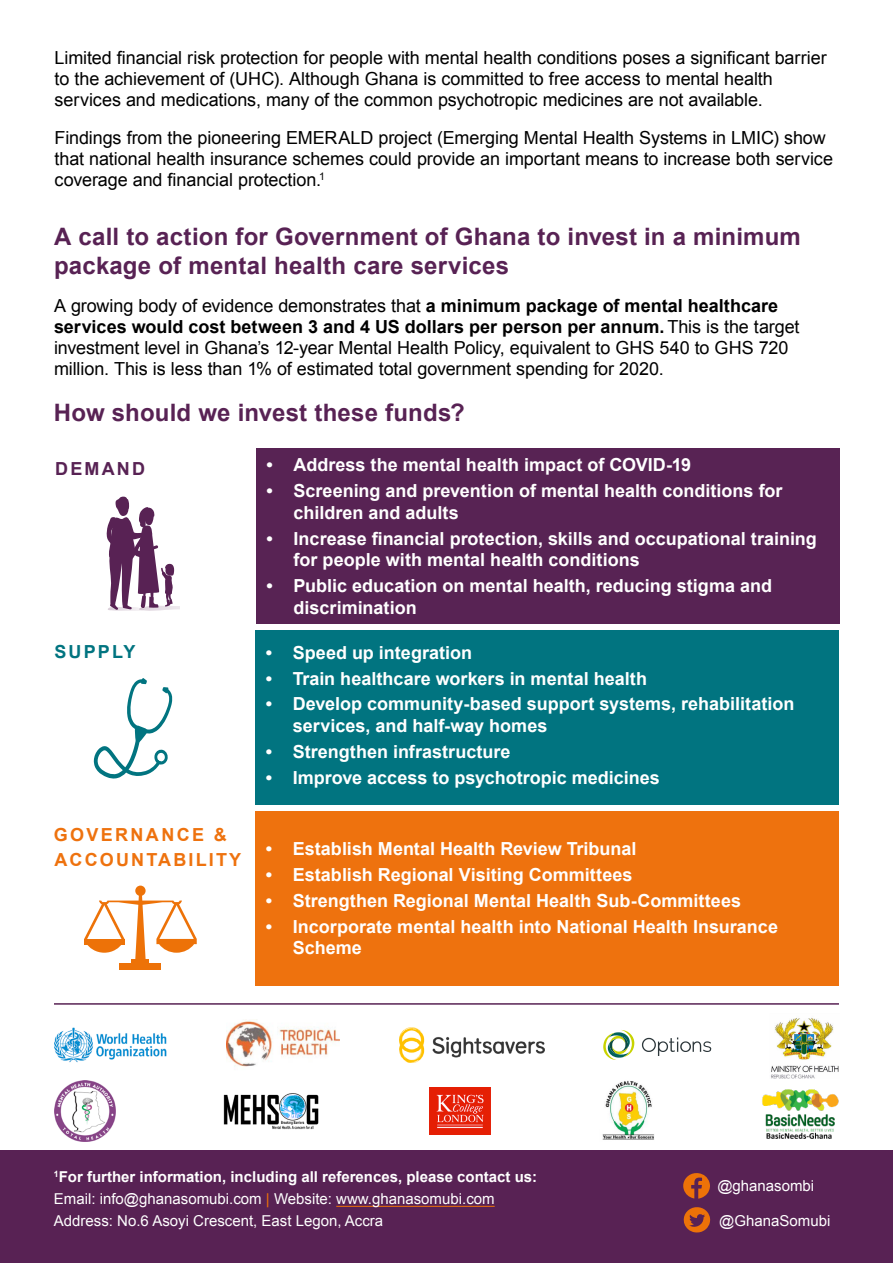
<style>
.page{position:relative;width:893px;height:1263px;background:#fff}
.page>*{position:absolute;margin:0;border:0;box-sizing:border-box;transform-origin:0 0}
.t1{font:700 24px/28.8px "Arial";letter-spacing:.01em;color:#582254}
.t2{font:18px/21px "Arial";letter-spacing:-.005em;color:#000}
.t3{font:700 18px/21.6px "Arial";color:#fff}
.t4{font:700 18px "Arial";letter-spacing:.12em;color:#ee720e}
.t5{font:700 18px "Arial";letter-spacing:.12em;color:#017480}
.t6{font:700 18px "Arial";letter-spacing:.12em;color:#582254}
.t7{font:15px/22.2px "Arial";color:#fff}
.s1{font-weight:700}
.s2{color:#ed7208}
</style>
<div class="page">
<div style="left:256px;top:811px;width:583px;height:174px;background:#ee720e"></div>
<div style="left:256px;top:630px;width:583px;height:175px;background:#017480"></div>
<div style="left:0;top:1151px;width:893px;height:112px;background:#582254"></div>
<hr style="left:54px;top:1003px;width:785px;height:2px;background:#582254">
<hr style="left:336px;top:1206px;width:159px;height:1px;background:#ed7208">
<svg style="left:603px;top:1030px;width:32px;height:30px"></svg>
<svg style="left:642px;top:1037px;width:70px;height:19px"></svg>
<img style="left:399px;top:1027px;width:145px;height:36px">
<img style="left:429px;top:1087px;width:62px;height:47px">
<img style="left:762px;top:1089px;width:77px;height:50px">
<img style="left:226px;top:1020px;width:113px;height:47px">
<svg style="left:94px;top:678px;width:78px;height:101px"></svg>
<div style="left:132px;top:959px;width:17px;height:5px;background:#ed7208"></div>
<div style="left:120px;top:964px;width:41px;height:6px;background:#ed7208"></div>
<svg style="left:84px;top:885px;width:113px;height:74px"></svg>
<div style="left:257px;top:449px;width:583px;height:175px;background:#582354"></div>
<svg style="left:106px;top:497px;width:74px;height:114px"></svg>
<img style="left:223px;top:1093px;width:96px;height:37px">
<img style="left:54px;top:1027px;width:113px;height:36px">
<img style="left:602px;top:1081px;width:52px;height:59px">
<img style="left:54px;top:1080px;width:61px;height:61px">
<img style="left:771px;top:1018px;width:68px;height:60px">
<svg style="left:683px;top:1173px;width:27px;height:26px"></svg>
<svg style="left:683px;top:1207px;width:27px;height:26px"></svg>
<p class="t2" style="left:55px;top:47px;width:773px">Limited financial risk protection for people with mental health conditions poses a significant barrier to the achievement of (UHC). Although Ghana is committed to free access to mental health services and medications, many of the common psychotropic medicines are not available.</p>
<p class="t2" style="left:55px;top:127px;width:780px">Findings from the pioneering EMERALD project (Emerging Mental Health Systems in LMIC) show that national health insurance schemes could provide an important means to increase both service coverage and financial protection.<sup>1</sup></p>
<h1 class="t1" style="left:54px;top:223px;width:748px">A call to action for Government of Ghana to invest in a minimum package of mental health care services</h1>
<p class="t2" style="left:54px;top:296px;width:747px">A growing body of evidence demonstrates that <span class="s1">a minimum package of mental healthcare services would cost between 3 and 4 US dollars per person per annum.</span> This is the target investment level in Ghana’s 12-year Mental Health Policy, equivalent to GHS 540 to GHS 720 million. This is less than 1% of estimated total government spending for 2020.</p>
<h1 class="t1" style="left:54px;top:399px;width:413px">How should we invest these funds?</h1>
<p class="t3" style="left:267px;top:455px;width:426px">• Address the mental health impact of COVID-19</p>
<p class="t3" style="left:294px;top:481px;width:491px;text-indent:-27px">• Screening and prevention of mental health conditions for children and adults</p>
<p class="t3" style="left:294px;top:528px;width:525px;text-indent:-27px">• Increase financial protection, skills and occupational training for people with mental health conditions</p>
<p class="t3" style="left:294px;top:576px;width:480px;text-indent:-27px">• Public education on mental health, reducing stigma and discrimination</p>
<p class="t6" style="left:55px;top:456px;width:91px">DEMAND</p>
<p class="t5" style="left:54px;top:640px;width:83px">SUPPLY</p>
<p class="t4" style="left:54px;top:823px;width:174px">GOVERNANCE &amp;</p>
<p class="t4" style="left:54px;top:848px;width:188px">ACCOUNTABILITY</p>
<p class="t3" style="left:266px;top:642px;width:208px">• Speed up integration</p>
<p class="t3" style="left:266px;top:668px;width:383px">• Train healthcare workers in mental health</p>
<p class="t3" style="left:293px;top:694px;width:503px;text-indent:-27px">• Develop community-based support systems, rehabilitation services, and half-way homes</p>
<p class="t3" style="left:266px;top:741px;width:246px">• Strengthen infrastructure</p>
<p class="t3" style="left:266px;top:767px;width:396px">• Improve access to psychotropic medicines</p>
<p class="t3" style="left:266px;top:839px;width:372px">• Establish Mental Health Review Tribunal</p>
<p class="t3" style="left:266px;top:864px;width:368px">• Establish Regional Visiting Committees</p>
<p class="t3" style="left:266px;top:890px;width:477px">• Strengthen Regional Mental Health Sub-Committees</p>
<p class="t3" style="left:293px;top:916px;width:487px;text-indent:-27px">• Incorporate mental health into National Health Insurance<br>Scheme</p>
<p class="t7" style="left:54px;top:1165px;width:485px"><sup>1</sup><span class="s1">For further information, including all references, please contact us:<br></span>Email: info@ghanasomubi.com <span class="s2">|</span> Website: www.ghanasomubi.com<br>Address: No.6 Asoyi Crescent, East Legon, Accra</p>
<p class="t7" style="left:717px;top:1175px;width:98px">@ghanasombi</p>
<p class="t7" style="left:719px;top:1210px;width:113px">@GhanaSomubi</p>
</div>
